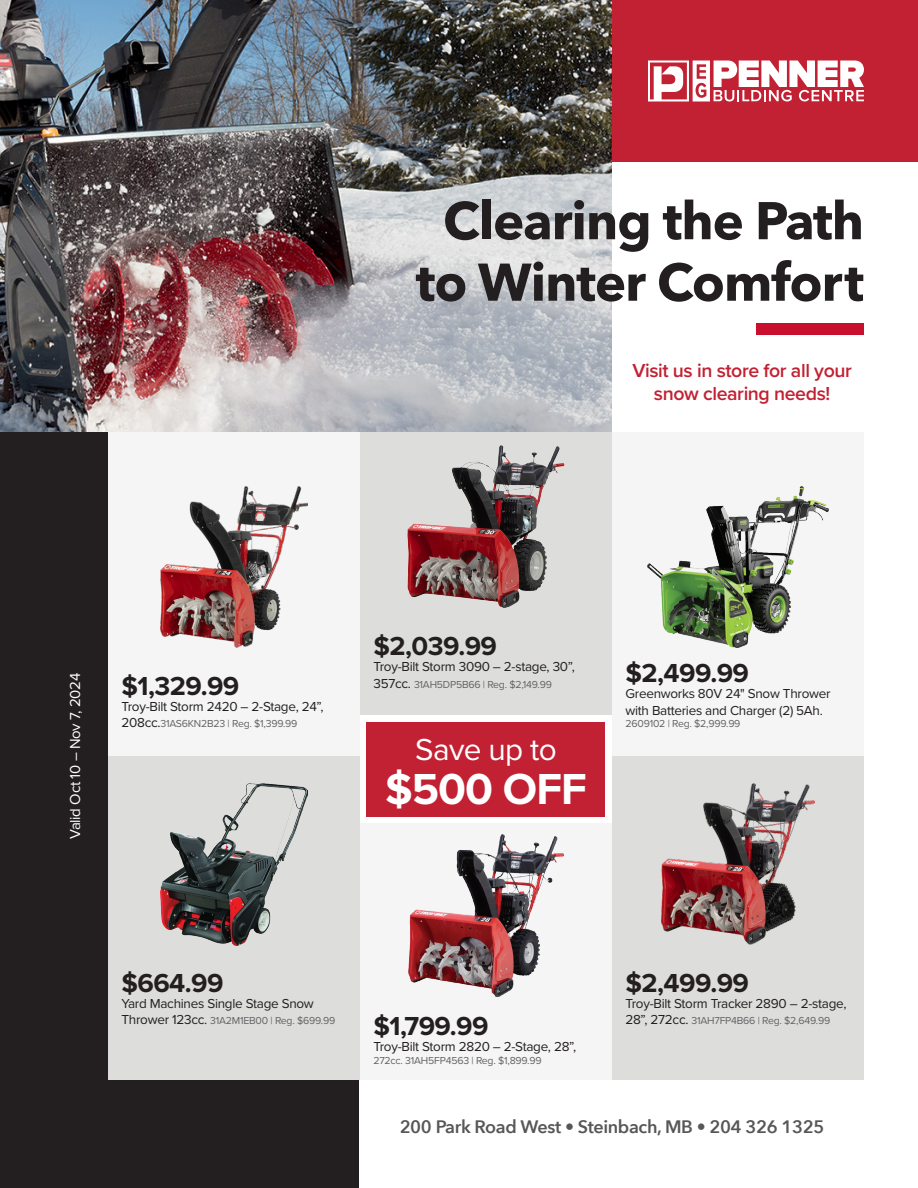
<style>
.page{position:relative;width:918px;height:1188px;background:#fff}
.page>*{position:absolute;margin:0;border:0;box-sizing:border-box;transform-origin:0 0}
.t1{font:700 52.5px/61.5px "Avenir Next";letter-spacing:-.02em;color:#231f20;text-align:center}
.t2{font:700 45px "Proxima Nova";letter-spacing:-.02em;color:#fff}
.t3{font:31.5px "Proxima Nova";letter-spacing:-.02em;color:#fff}
.Sale_Price{font:700 27px "Proxima Nova";letter-spacing:-.02em;color:#231f20}
.Sale_Price-2{font:600 19.5px/23.4px "Proxima Nova";letter-spacing:-.02em;color:#c22133;text-align:center}
.Product_Description{font:600 18px "Avenir Next";letter-spacing:-.02em;color:#575757}
.Sale_Price-3{font:15px "Proxima Nova";letter-spacing:-.02em;color:#fff}
.Product_Description-2{font:13.5px "Proxima Nova";letter-spacing:-.02em;color:#231f20}
.Product_Number___Reg_Price{font:13.5px/16.2px "Proxima Nova";letter-spacing:-.02em;color:#231f20}
.Sale_Price-4{font:13.5px "Proxima Nova";letter-spacing:-.02em;color:#231f20}
.Product_Description-3{font:10.5px "Proxima Nova";letter-spacing:-.02em;color:#636366}
.Sale_Price-5{font:10.5px "Proxima Nova";letter-spacing:-.02em;color:#636366}
.Product_Number___Reg_Price-2{font:10.5px "Proxima Nova";letter-spacing:-.02em;color:#636366}
.s1{font-size:13.5px;color:#231f20}
</style>
<div class="page">
<div style="left:0;top:432px;width:359px;height:756px;background:#231f20"></div>
<div style="left:360px;top:432px;width:252px;height:324px;background:#dddddb"></div>
<div style="left:360px;top:756px;width:252px;height:324px;background:#f5f5f5"></div>
<div style="left:612px;top:756px;width:252px;height:324px;background:#dddddb"></div>
<img style="left:0;top:0;width:612px;height:432px">
<img style="left:407px;top:446px;width:158px;height:162px">
<div style="left:108px;top:756px;width:252px;height:324px;background:#dddddb"></div>
<div style="left:108px;top:432px;width:252px;height:324px;background:#f5f5f5"></div>
<div style="left:612px;top:432px;width:252px;height:324px;background:#f5f5f5"></div>
<img style="left:160px;top:486px;width:148px;height:162px">
<img style="left:662px;top:783px;width:152px;height:162px">
<div style="left:756px;top:323px;width:108px;height:12px;background:#c8102e"></div>
<div style="left:612px;top:0;width:306px;height:162px;background:#c22133"></div>
<svg style="left:648px;top:61px;width:216px;height:40px"></svg>
<img style="left:409px;top:835px;width:154px;height:162px">
<div style="left:360px;top:716px;width:252px;height:108px;background:#fff"></div>
<div style="left:367px;top:722px;width:238px;height:95px;background:#c22133"></div>
<img style="left:647px;top:486px;width:182px;height:162px">
<img style="left:161px;top:783px;width:146px;height:162px">
<p class="t1" style="left:416px;top:189px;width:450px">Clearing the Path to Winter Comfort</p>
<p class="Sale_Price-2" style="left:632px;top:358px;width:221px">Visit us in store for all your snow clearing needs!</p>
<p class="Sale_Price-3" style="left:64px;top:839px;width:167px;rotate:-90deg">Valid Oct 10 – Nov 7, 2024</p>
<p class="Sale_Price" style="left:374px;top:626px;width:125px">$2,039.99</p>
<p class="Product_Description-2" style="left:374px;top:657px;width:203px">Troy-Bilt Storm 3090 – 2-stage, 30”,</p>
<p class="Sale_Price" style="left:122px;top:666px;width:119px">$1,329.99</p>
<p class="Product_Description-3" style="left:374px;top:676px;width:180px"><span class="s1">357cc.</span> 31AH5DP5B66 | Reg. $2,149.99</p>
<p class="Product_Description-2" style="left:122px;top:696px;width:204px">Troy-Bilt Storm 2420 – 2-Stage, 24”,</p>
<p class="Product_Description-3" style="left:122px;top:716px;width:178px"><span class="s1">208cc.</span>31AS6KN2B23 | Reg. $1,399.99</p>
<p class="t3" style="left:415px;top:726px;width:143px">Save up to</p>
<p class="t2" style="left:385px;top:755px;width:203px">$500 OFF</p>
<p class="Sale_Price" style="left:626px;top:653px;width:125px">$2,499.99</p>
<p class="Product_Number___Reg_Price" style="left:626px;top:685px;width:207px">Greenworks 80V 24" Snow Thrower with Batteries and Charger (2) 5Ah.</p>
<p class="Product_Number___Reg_Price-2" style="left:626px;top:716px;width:117px">2609102 | Reg. $2,999.99</p>
<p class="Sale_Price" style="left:122px;top:963px;width:104px">$664.99</p>
<p class="Sale_Price-4" style="left:122px;top:993px;width:194px">Yard Machines Single Stage Snow</p>
<p class="Sale_Price-5" style="left:122px;top:1013px;width:215px"><span class="s1">Thrower 123cc.</span> 31A2M1EB00 | Reg. $699.99</p>
<p class="Sale_Price" style="left:374px;top:1006px;width:117px">$1,799.99</p>
<p class="Product_Description-2" style="left:374px;top:1037px;width:204px">Troy-Bilt Storm 2820 – 2-Stage, 28”,</p>
<p class="Product_Description-3" style="left:374px;top:1052px;width:170px">272cc. 31AH5FP4563 | Reg. $1,899.99</p>
<p class="Sale_Price" style="left:626px;top:963px;width:125px">$2,499.99</p>
<p class="Product_Description-2" style="left:626px;top:993px;width:223px">Troy-Bilt Storm Tracker 2890 – 2-stage,</p>
<p class="Product_Description-3" style="left:626px;top:1013px;width:206px"><span class="s1">28”, 272cc.</span> 31AH7FP4B66 | Reg. $2,649.99</p>
<p class="Product_Description" style="left:400px;top:1111px;width:426px">200 Park Road West • Steinbach, MB • 204 326 1325</p>
</div>
